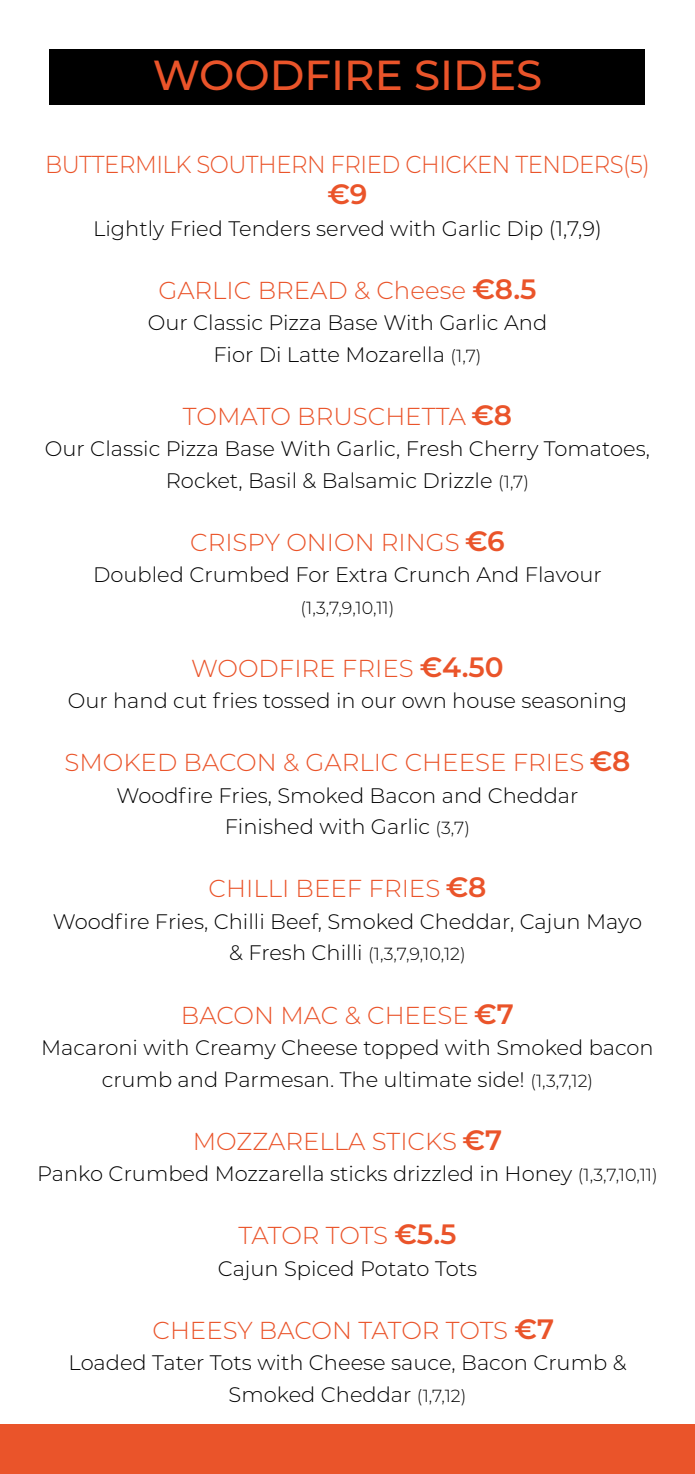
<style>
.page{position:relative;width:695px;height:1474px;background:#fff}
.page>*{position:absolute;margin:0;border:0;box-sizing:border-box;transform-origin:0 0}
.t1{font:500 42px "Montserrat";color:#ea542a}
.t2{font:600 28px "Montserrat";color:#ea542a}
.t3{font:300 24.5px "Montserrat";color:#ea542a}
.t4{font:300 24.5px "Montserrat";letter-spacing:-.02em;color:#ea542a;scale:.93 1}
.t5{font:300 21px/31.5px "Montserrat";color:#000;text-align:center}
.t6{font:300 17.5px "Montserrat";color:#000}
.s1{font-weight:600;font-size:28px}
.s2{font-size:17.5px}
.s3{font-size:21px}
</style>
<div class="page">
<div style="left:0;top:1424px;width:694px;height:49px;background:#ea542a"></div>
<div style="left:50px;top:50px;width:595px;height:55px;background:#000"></div>
<h1 class="t1" style="left:153px;top:46px;width:391px">WOODFIRE SIDES</h1>
<p class="t4" style="left:45px;top:147px;width:651px">BUTTERMILK SOUTHERN FRIED CHICKEN TENDERS(5)</p>
<h2 class="t2" style="left:327px;top:174px;width:42px">€9</h2>
<p class="t5" style="left:93px;top:212px;width:510px">Lightly Fried Tenders served with Garlic Dip (1,7,9)</p>
<p class="t3" style="left:158px;top:273px;width:379px">GARLIC BREAD &amp; Cheese <span class="s1">€8.5</span></p>
<p class="t5" style="left:148px;top:306px;width:401px">Our Classic Pizza Base With Garlic And<br>Fior Di Latte Mozarella <span class="s2">(1,7)</span></p>
<p class="t3" style="left:183px;top:399px;width:330px">TOMATO BRUSCHETTA <span class="s1">€8</span></p>
<p class="t5" style="left:45px;top:432px;width:606px">Our Classic Pizza Base With Garlic, Fresh Cherry Tomatoes,<br>Rocket, Basil &amp; Balsamic Drizzle <span class="s2">(1,7)</span></p>
<p class="t3" style="left:190px;top:525px;width:316px">CRISPY ONION RINGS <span class="s1">€6</span></p>
<p class="t5" style="left:93px;top:558px;width:510px">Doubled Crumbed For Extra Crunch And Flavour</p>
<p class="t6" style="left:300px;top:595px;width:95px">(1,3,7,9,10,11)</p>
<p class="t3" style="left:191px;top:651px;width:314px">WOODFIRE FRIES <span class="s1">€4.50</span></p>
<p class="t5" style="left:68px;top:684px;width:561px">Our hand cut fries tossed in our own house seasoning</p>
<p class="t3" style="left:64px;top:746px;width:567px">SMOKED BACON &amp; GARLIC CHEESE FRIES <span class="s1">€8</span></p>
<p class="t5" style="left:116px;top:779px;width:463px">Woodfire Fries, Smoked Bacon and Cheddar<br>Finished with Garlic <span class="s2">(3,7)</span></p>
<p class="t3" style="left:208px;top:872px;width:279px">CHILLI BEEF FRIES <span class="s1">€8</span></p>
<p class="t5" style="left:53px;top:905px;width:590px">Woodfire Fries, Chilli Beef, Smoked Cheddar, Cajun Mayo</p>
<p class="t6" style="left:229px;top:942px;width:238px"><span class="s3">&amp; Fresh Chilli</span> (1,3,7,9,10,12)</p>
<p class="t3" style="left:181px;top:998px;width:334px">BACON MAC &amp; CHEESE <span class="s1">€7</span></p>
<p class="t5" style="left:41px;top:1031px;width:614px">Macaroni with Creamy Cheese topped with Smoked bacon crumb and Parmesan. The ultimate side! <span class="s2">(1,3,7,12)</span></p>
<p class="t3" style="left:193px;top:1124px;width:311px">MOZZARELLA STICKS <span class="s1">€7</span></p>
<p class="t5" style="left:37px;top:1157px;width:622px">Panko Crumbed Mozzarella sticks drizzled in Honey <span class="s2">(1,3,7,10,11)</span></p>
<p class="t3" style="left:238px;top:1218px;width:219px">TATOR TOTS <span class="s1">€5.5</span></p>
<p class="t5" style="left:218px;top:1251px;width:261px">Cajun Spiced Potato Tots</p>
<p class="t3" style="left:152px;top:1313px;width:403px">CHEESY BACON TATOR TOTS <span class="s1">€7</span></p>
<p class="t5" style="left:69px;top:1346px;width:559px">Loaded Tater Tots with Cheese sauce, Bacon Crumb &amp;<br>Smoked Cheddar <span class="s2">(1,7,12)</span></p>
</div>
